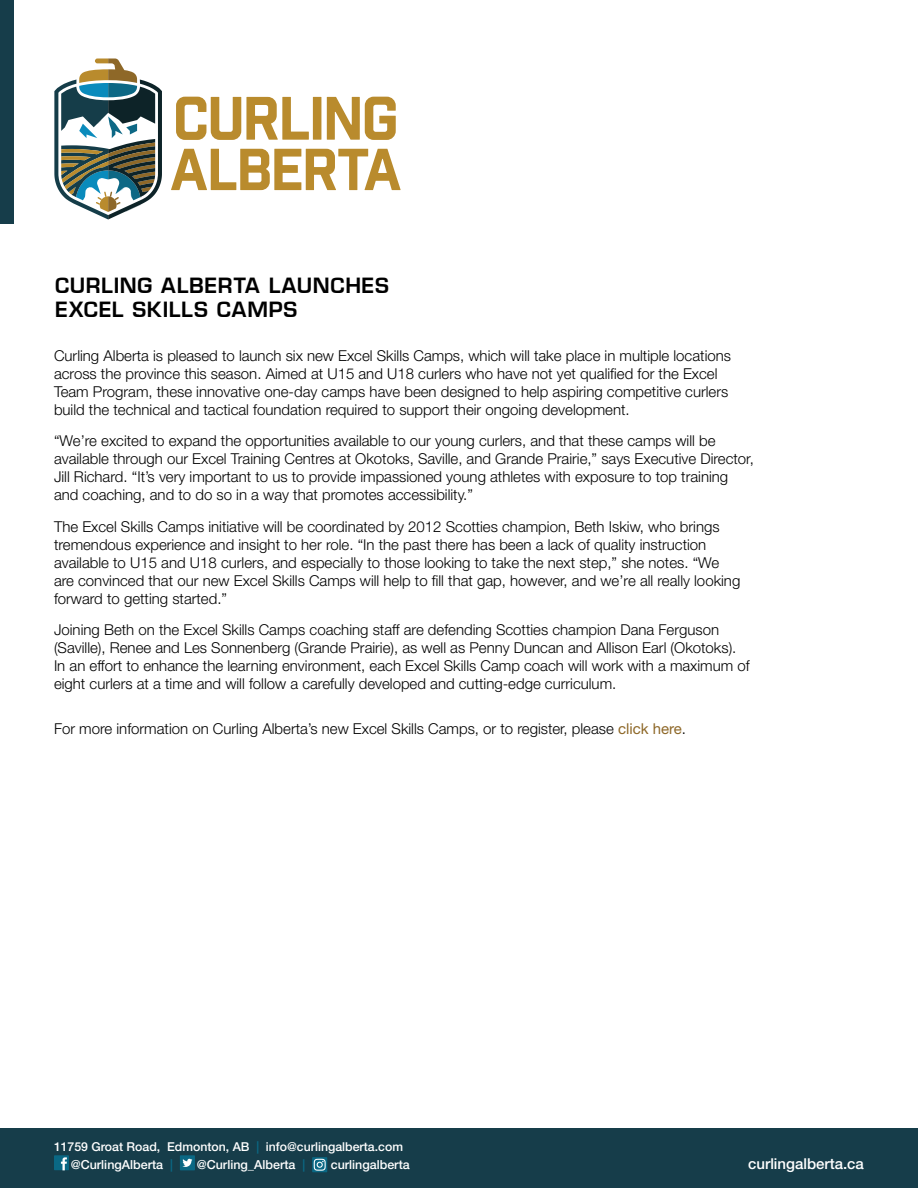
<style>
.page{position:relative;width:918px;height:1188px;background:#fff}
.page>*{position:absolute;margin:0;border:0;box-sizing:border-box;transform-origin:0 0}
.t1{font:20.55px/24px "Square 721 Dm Normal";letter-spacing:.03em;color:#000}
.t2{font:300 15px/18px "Helvetica Neue";color:#000}
.t3{font:500 15px "Helvetica Neue";color:#fff}
.t4{font:500 12.45px "Helvetica Neue";color:#fff}
.t5{font:500 12.3px "Helvetica Neue";color:#fff}
.s1{font-weight:400;color:#8e6828}
.s2{font-size:12.45px;color:#0a6884}
.s3{color:#0a6884}
</style>
<div class="page">
<svg style="left:54px;top:58px;width:108px;height:161px"></svg>
<svg style="left:176px;top:97px;width:133px;height:43px"></svg>
<div style="left:313px;top:97px;width:8px;height:43px;background:#b98b2d"></div>
<svg style="left:327px;top:97px;width:69px;height:43px"></svg>
<svg style="left:171px;top:149px;width:230px;height:41px"></svg>
<div style="left:0;top:1128px;width:918px;height:60px;background:#163d4a"></div>
<div style="left:0;top:0;width:14px;height:224px;background:#163d4a"></div>
<div style="left:54px;top:1155px;width:15px;height:15px;background:#0a6884"></div>
<svg style="left:61px;top:1157px;width:6px;height:13px"></svg>
<div style="left:180px;top:1155px;width:15px;height:15px;background:#0a6884"></div>
<svg style="left:182px;top:1159px;width:10px;height:8px"></svg>
<svg style="left:312px;top:1157px;width:15px;height:15px"></svg>
<svg style="left:314px;top:1159px;width:12px;height:12px"></svg>
<h1 class="t1" style="left:55px;top:273px;width:335px">CURLING ALBERTA LAUNCHES<br>EXCEL SKILLS CAMPS</h1>
<p class="t2" style="left:54px;top:346px;width:679px">Curling Alberta is pleased to launch six new Excel Skills Camps, which will take place in multiple locations across the province this season. Aimed at U15 and U18 curlers who have not yet qualified for the Excel Team Program, these innovative one-day camps have been designed to help aspiring competitive curlers build the technical and tactical foundation required to support their ongoing development.</p>
<p class="t2" style="left:54px;top:431px;width:701px">“We’re excited to expand the opportunities available to our young curlers, and that these camps will be available through our Excel Training Centres at Okotoks, Saville, and Grande Prairie,” says Executive Director, Jill Richard. “It’s very important to us to provide impassioned young athletes with exposure to top training and coaching, and to do so in a way that promotes accessibility.”</p>
<p class="t2" style="left:54px;top:517px;width:688px">The Excel Skills Camps initiative will be coordinated by 2012 Scotties champion, Beth Iskiw, who brings tremendous experience and insight to her role. “In the past there has been a lack of quality instruction available to U15 and U18 curlers, and especially to those looking to take the next step,” she notes. “We are convinced that our new Excel Skills Camps will help to fill that gap, however, and we’re all really looking forward to getting started.”</p>
<p class="t2" style="left:54px;top:620px;width:697px">Joining Beth on the Excel Skills Camps coaching staff are defending Scotties champion Dana Ferguson (Saville), Renee and Les Sonnenberg (Grande Prairie), as well as Penny Duncan and Allison Earl (Okotoks).<br>In an effort to enhance the learning environment, each Excel Skills Camp coach will work with a maximum of eight curlers at a time and will follow a carefully developed and cutting-edge curriculum.</p>
<p class="t2" style="left:54px;top:719px;width:634px">For more information on Curling Alberta’s new Excel Skills Camps, or to register, please <span class="s1">click here</span>.</p>
<p class="t5" style="left:54px;top:1139px;width:351px">11759 Groat Road, Edmonton, AB <span class="s2">|</span> info@curlingalberta.com</p>
<p class="t4" style="left:71px;top:1157px;width:104px">@CurlingAlberta <span class="s3">|</span></p>
<p class="t4" style="left:197px;top:1157px;width:110px">@Curling_Alberta <span class="s3">|</span></p>
<p class="t4" style="left:331px;top:1157px;width:81px">curlingalberta</p>
<p class="t3" style="left:748px;top:1155px;width:117px">curlingalberta.ca</p>
</div>
